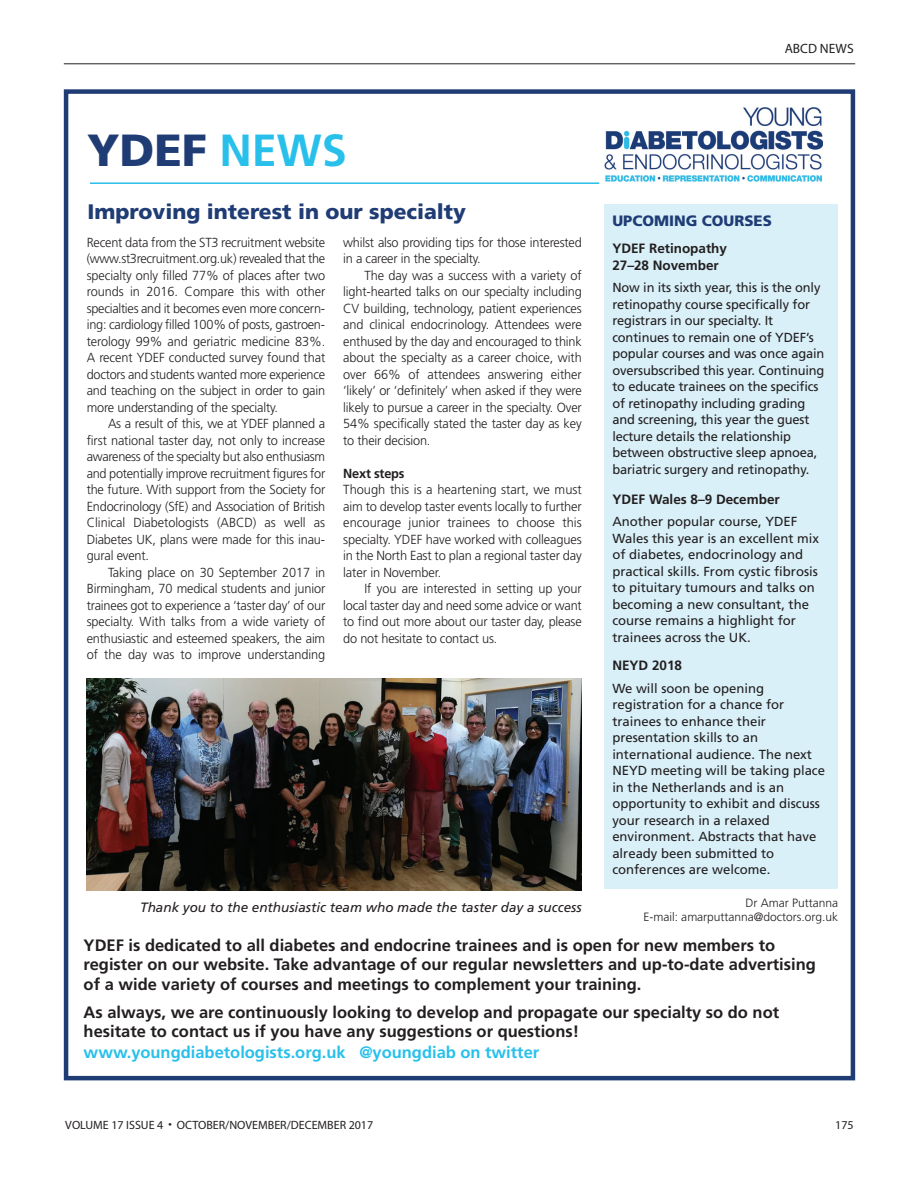
<style>
.page{position:relative;width:919px;height:1191px;background:#fff}
.page>*{position:absolute;margin:0;border:0;box-sizing:border-box;transform-origin:0 0}
.t1{font:900 45px "Frutiger";color:#1f3c75}
.t2{font:900 21px "Frutiger";color:#1f3c75}
.t3{font:700 16.5px/19.5px "Frutiger";color:#231f20}
.t4{font:700 16.5px "Frutiger";color:#28c0eb}
.t5{font:900 15px "Frutiger";color:#1f3c75}
.t6{font:700 13.5px/16.5px "Frutiger";color:#231f20}
.t7{font:italic 13.5px "Frutiger";color:#231f20}
.t8{font:13.5px "Myriad Pro";color:#231f20}
.t9{font:300 13.2px/16.5px "Frutiger";letter-spacing:-.015em;color:#231f20;text-align:justify}
.t10{font:13.2px/16.5px "Frutiger";color:#231f20}
.t11{font:700 13.2px "Frutiger";letter-spacing:-.015em;color:#231f20}
.t12{font:300 12px/14.4px "Frutiger";color:#231f20;text-align:right}
.t13{font:12px "Myriad Pro";color:#231f20}
.s1{font-weight:700;color:#28c0eb}
</style>
<div class="page">
<hr style="left:64px;top:64px;width:791px;height:1px;background:#231f20">
<div style="left:64px;top:89px;width:791px;height:991px;border:4px solid #1f3c75"></div>
<img style="left:604px;top:107px;width:218px;height:75px">
<hr style="left:90px;top:182px;width:509px;height:2px;background:#28c0eb">
<div style="left:604px;top:205px;width:233px;height:684px;background:#d9f0f9"></div>
<img style="left:87px;top:678px;width:494px;height:212px">
<p class="t8" style="left:784px;top:44px;width:70px">ABCD NEWS</p>
<h1 class="t1" style="left:87px;top:132px;width:261px">YDEF <span class="s1">NEWS</span></h1>
<h2 class="t2" style="left:88px;top:203px;width:380px">Improving interest in our specialty</h2>
<p class="t9" style="left:87px;top:235px;width:240px">Recent data from the ST3 recruitment website (www.st3recruitment.org.uk) revealed that the specialty only filled 77% of places after two rounds in 2016. Compare this with other specialties and it becomes even more concern&shy;ing: cardiology filled 100% of posts, gastroen&shy;terology 99% and geriatric medicine 83%.<br>A recent YDEF conducted survey found that doctors and students wanted more experience and teaching on the subject in order to gain more understanding of the specialty.</p>
<p class="t9" style="left:87px;top:416px;width:240px;text-indent:21px">As a result of this, we at YDEF planned a first national taster day, not only to increase awareness of the specialty but also enthusiasm and potentially improve recruitment figures for the future. With support from the Society for Endocrinology (SfE) and Association of British Clinical Diabetologists (ABCD) as well as Diabetes UK, plans were made for this inau&shy;gural event.</p>
<p class="t9" style="left:87px;top:565px;width:240px;text-indent:21px">Taking place on 30 September 2017 in Birmingham, 70 medical students and junior trainees got to experience a ‘taster day’ of our specialty. With talks from a wide variety of enthusiastic and esteemed speakers, the aim of the day was to improve understanding</p>
<p class="t9" style="left:343px;top:235px;width:240px">whilst also providing tips for those interested in a career in the specialty.</p>
<p class="t9" style="left:343px;top:268px;width:240px;text-indent:21px">The day was a success with a variety of light-hearted talks on our specialty including CV building, technology, patient experiences and clinical endocrinology. Attendees were enthused by the day and encouraged to think about the specialty as a career choice, with over 66% of attendees answering either ‘likely’ or ‘definitely’ when asked if they were likely to pursue a career in the specialty. Over 54% specifically stated the taster day as key to their decision.</p>
<p class="t11" style="left:343px;top:468px;width:63px">Next steps</p>
<p class="t9" style="left:343px;top:482px;width:240px">Though this is a heartening start, we must aim to develop taster events locally to further encourage junior trainees to choose this specialty. YDEF have worked with colleagues in the North East to plan a regional taster day later in November.</p>
<p class="t9" style="left:343px;top:581px;width:240px;text-indent:21px">If you are interested in setting up your local taster day and need some advice or want to find out more about our taster day, please do not hesitate to contact us.</p>
<p class="t5" style="left:612px;top:215px;width:161px">UPCOMING COURSES</p>
<p class="t6" style="left:612px;top:241px;width:116px">YDEF Retinopathy<br>27–28 November</p>
<p class="t10" style="left:612px;top:280px;width:213px">Now in its sixth year, this is the only retinopathy course specifically for registrars in our specialty. It continues to remain one of YDEF’s popular courses and was once again oversubscribed this year. Continuing to educate trainees on the specifics of retinopathy including grading and screening, this year the guest lecture details the relationship between obstructive sleep apnoea, bariatric surgery and retinopathy.</p>
<p class="t6" style="left:612px;top:492px;width:169px">YDEF Wales 8–9 December</p>
<p class="t10" style="left:612px;top:514px;width:208px">Another popular course, YDEF<br>Wales this year is an excellent mix of diabetes, endocrinology and practical skills. From cystic fibrosis to pituitary tumours and talks on becoming a new consultant, the course remains a highlight for trainees across the UK.</p>
<p class="t6" style="left:612px;top:658px;width:71px">NEYD 2018</p>
<p class="t10" style="left:612px;top:681px;width:214px">We will soon be opening registration for a chance for trainees to enhance their presentation skills to an international audience. The next<br>NEYD meeting will be taking place in the Netherlands and is an opportunity to exhibit and discuss your research in a relaxed environment. Abstracts that have already been submitted to conferences are welcome.</p>
<p class="t7" style="left:140px;top:901px;width:443px">Thank you to the enthusiastic team who made the taster day a success</p>
<p class="t12" style="left:643px;top:896px;width:196px">Dr Amar Puttanna<br>E-mail: amarputtanna@doctors.org.uk</p>
<p class="t3" style="left:84px;top:936px;width:733px">YDEF is dedicated to all diabetes and endocrine trainees and is open for new members to register on our website. Take advantage of our regular newsletters and up-to-date advertising of a wide variety of courses and meetings to complement your training.</p>
<p class="t3" style="left:84px;top:1003px;width:697px">As always, we are continuously looking to develop and propagate our specialty so do not hesitate to contact us if you have any suggestions or questions!</p>
<p class="t4" style="left:84px;top:1046px;width:457px">www.youngdiabetologists.org.uk @youngdiab on twitter</p>
<p class="t13" style="left:65px;top:1120px;width:309px">VOLUME 17 ISSUE 4 ● OCTOBER/NOVEMBER/DECEMBER 2017</p>
<p class="t13" style="left:835px;top:1120px;width:20px">175</p>
</div>
